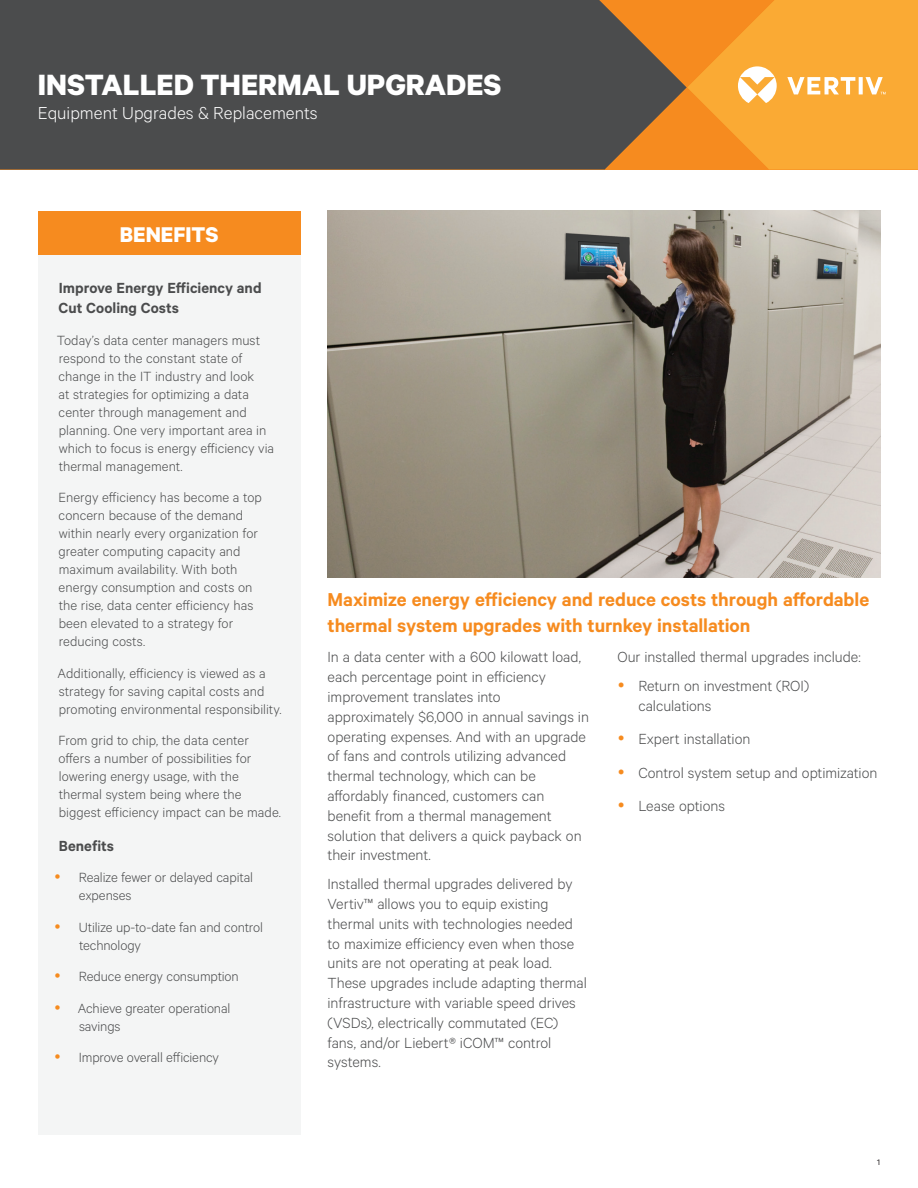
<style>
.page{position:relative;width:918px;height:1188px;background:#fff}
.page>*{position:absolute;margin:0;border:0;box-sizing:border-box;transform-origin:0 0}
.Vertiv_Header_Title{font:700 33px "Calibre";color:#fff}
.Orange_Box_Heading{font:700 24px "Calibre";color:#fff}
.Vertiv_Orange_Main_H{font:600 21px/25.2px "Calibre";letter-spacing:-.005em;color:#f68b1f}
.t1{font:300 19.5px "Calibre";color:#fff}
.Vertiv_Body_Text{font:300 16.5px/19.8px "Calibre";letter-spacing:-.005em;color:#4b4c4d}
.Gray_Column_Heading{font:600 16.5px/19.8px "Calibre";color:#4b4c4d}
.Gray_Column_Body_Tex{font:300 15px/18px "Calibre";color:#4b4c4d}
.Page_Number_Right{font:9px "Calibre";color:#231f20}
</style>
<div class="page">
<div style="left:0;top:0;width:599px;height:170px;background:#4b4c4d"></div>
<svg style="left:599px;top:0;width:319px;height:170px"></svg>
<img style="left:328px;top:211px;width:552px;height:367px">
<div style="left:38px;top:255px;width:263px;height:880px;background:#f4f5f5"></div>
<div style="left:38px;top:211px;width:263px;height:44px;background:#f68b1f"></div>
<p class="Vertiv_Header_Title" style="left:38px;top:64px;width:465px">INSTALLED THERMAL UPGRADES</p>
<p class="t1" style="left:38px;top:101px;width:281px">Equipment Upgrades &amp; Replacements</p>
<p class="Orange_Box_Heading" style="left:120px;top:220px;width:100px">BENEFITS</p>
<p class="Gray_Column_Heading" style="left:59px;top:278px;width:205px">Improve Energy Efficiency and<br>Cut Cooling Costs</p>
<p class="Gray_Column_Body_Tex" style="left:57px;top:330px;width:219px">Today’s data center managers must respond to the constant state of change in the IT industry and look<br>at strategies for optimizing a data center through management and planning. One very important area in which to focus is energy efficiency via thermal management.</p>
<p class="Gray_Column_Body_Tex" style="left:59px;top:488px;width:205px">Energy efficiency has become a top concern because of the demand within nearly every organization for greater computing capacity and maximum availability. With both energy consumption and costs on the rise, data center efficiency has been elevated to a strategy for reducing costs.</p>
<p class="Gray_Column_Body_Tex" style="left:58px;top:663px;width:226px">Additionally, efficiency is viewed as a strategy for saving capital costs and promoting environmental responsibility.</p>
<p class="Gray_Column_Body_Tex" style="left:59px;top:731px;width:224px">From grid to chip, the data center offers a number of possibilities for lowering energy usage, with the thermal system being where the biggest efficiency impact can be made.</p>
<p class="Gray_Column_Heading" style="left:59px;top:835px;width:57px">Benefits</p>
<p class="Gray_Column_Body_Tex" style="left:79px;top:868px;width:176px">Realize fewer or delayed capital expenses</p>
<p class="Gray_Column_Body_Tex" style="left:79px;top:917px;width:186px">Utilize up-to-date fan and control technology</p>
<p class="Gray_Column_Body_Tex" style="left:79px;top:967px;width:161px">Reduce energy consumption</p>
<p class="Gray_Column_Body_Tex" style="left:78px;top:998px;width:154px">Achieve greater operational savings</p>
<p class="Gray_Column_Body_Tex" style="left:79px;top:1048px;width:142px">Improve overall efficiency</p>
<p class="Vertiv_Orange_Main_H" style="left:328px;top:587px;width:543px">Maximize energy efficiency and reduce costs through affordable thermal system upgrades with turnkey installation</p>
<p class="Vertiv_Body_Text" style="left:328px;top:647px;width:263px">In a data center with a 600 kilowatt load, each percentage point in efficiency improvement translates into approximately $6,000 in annual savings in operating expenses. And with an upgrade of fans and controls utilizing advanced thermal technology, which can be affordably financed, customers can benefit from a thermal management solution that delivers a quick payback on their investment.</p>
<p class="Vertiv_Body_Text" style="left:328px;top:873px;width:261px">Installed thermal upgrades delivered by Vertiv™ allows you to equip existing thermal units with technologies needed to maximize efficiency even when those units are not operating at peak load.<br>These upgrades include adapting thermal infrastructure with variable speed drives (VSDs), electrically commutated (EC) fans, and/or Liebert® iCOM™ control systems.</p>
<p class="Vertiv_Body_Text" style="left:617px;top:647px;width:245px">Our installed thermal upgrades include:</p>
<p class="Vertiv_Body_Text" style="left:638px;top:675px;width:172px">Return on investment (ROI) calculations</p>
<p class="Vertiv_Body_Text" style="left:638px;top:728px;width:113px">Expert installation</p>
<p class="Vertiv_Body_Text" style="left:638px;top:762px;width:241px">Control system setup and optimization</p>
<p class="Vertiv_Body_Text" style="left:638px;top:795px;width:88px">Lease options</p>
<p class="Page_Number_Right" style="left:877px;top:1157px;width:4px">1</p>
</div>
